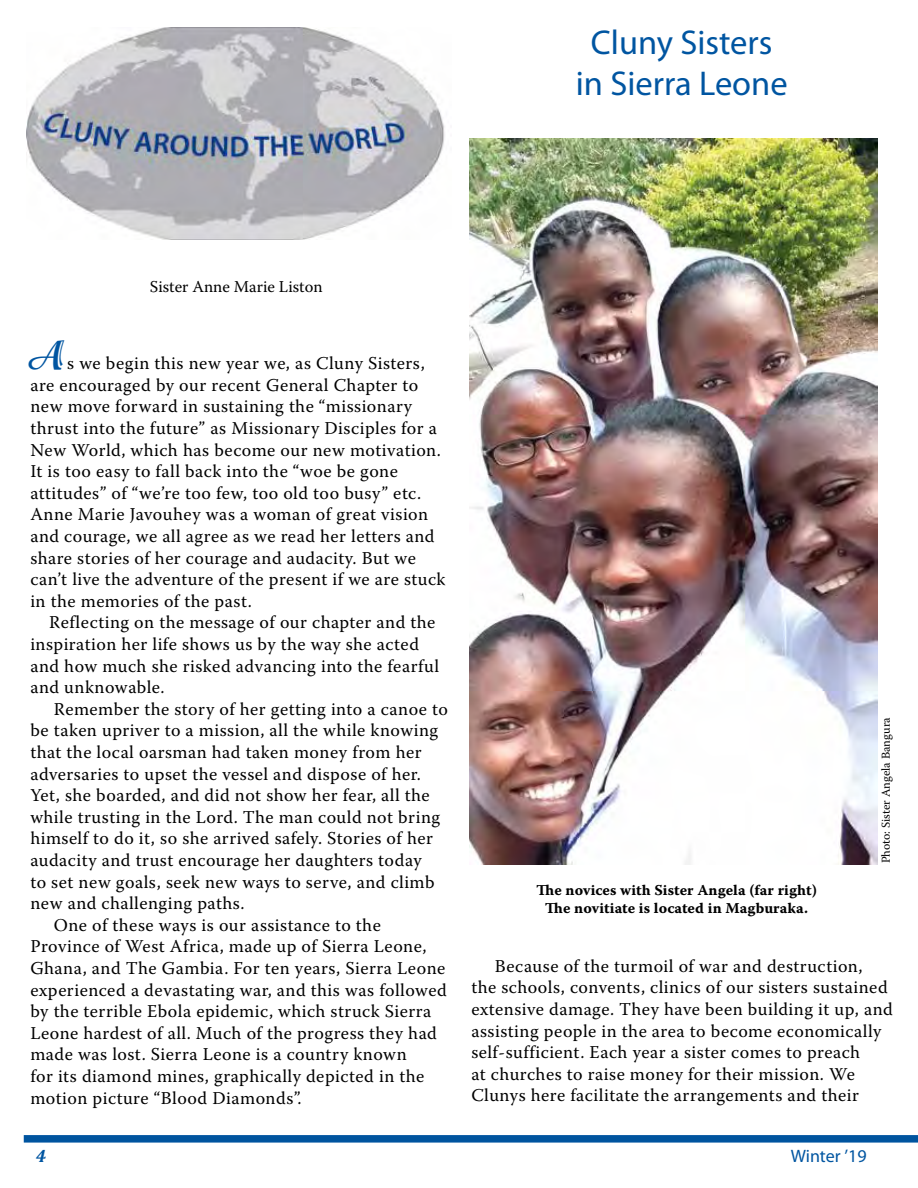
<style>
.page{position:relative;width:918px;height:1188px;background:#fff}
.page>*{position:absolute;margin:0;border:0;box-sizing:border-box;transform-origin:0 0}
.t1{font:700 45px "Isadora";color:#0055a1}
.t2{font:34.5px/41.4px "Myriad Pro";color:#0055a1;text-align:center}
.t3{font:18px/21.6px "Warnock Pro";letter-spacing:.025em;color:#000}
.t4{font:18px "Myriad Pro";color:#0055a1}
.t5{font:italic 700 18px "Cambria";color:#0055a1}
.t6{font:16.5px "Warnock Pro";color:#000}
.t7{font:15px/18px "Warnock Pro Bold Capt";letter-spacing:.005em;color:#000;text-align:center}
.t8{font:12px "Warnock Pro";color:#000}
</style>
<div class="page">
<svg style="left:24px;top:1135px;width:894px;height:8px;background:#0f5ea4"></svg>
<img style="left:27px;top:27px;width:418px;height:212px">
<img style="left:469px;top:138px;width:409px;height:726px">
<h2 class="t2" style="left:576px;top:21px;width:213px">Cluny Sisters in Sierra Leone</h2>
<p class="t6" style="left:150px;top:277px;width:174px">Sister Anne Marie Liston</p>
<h1 class="t1" style="left:30px;top:329px;width:37px">A</h1>
<p class="t3" style="left:30px;top:352px;width:417px;text-indent:37px">s we begin this new year we, as Cluny Sisters, are encouraged by our recent General Chapter to new move forward in sustaining the “missionary thrust into the future” as Missionary Disciples for a New World, which has become our new motivation.<br>It is too easy to fall back into the “woe be gone attitudes” of “we’re too few, too old too busy” etc.<br>Anne Marie Javouhey was a woman of great vision and courage, we all agree as we read her letters and share stories of her courage and audacity. But we can’t live the adventure of the present if we are stuck in the memories of the past.</p>
<p class="t3" style="left:30px;top:611px;width:410px;text-indent:19px">Reflecting on the message of our chapter and the inspiration her life shows us by the way she acted and how much she risked advancing into the fearful and unknowable.</p>
<p class="t3" style="left:54px;top:698px;width:396px">Remember the story of her getting into a canoe to</p>
<p class="t3" style="left:30px;top:719px;width:409px">be taken upriver to a mission, all the while knowing</p>
<p class="t3" style="left:30px;top:741px;width:393px">that the local oarsman had taken money from her</p>
<p class="t3" style="left:30px;top:763px;width:392px">adversaries to upset the vessel and dispose of her.</p>
<p class="t3" style="left:30px;top:784px;width:401px">Yet, she boarded, and did not show her fear, all the</p>
<p class="t3" style="left:30px;top:806px;width:411px">while trusting in the Lord. The man could not bring</p>
<p class="t3" style="left:30px;top:827px;width:404px">himself to do it, so she arrived safely. Stories of her</p>
<p class="t3" style="left:30px;top:849px;width:393px">audacity and trust encourage her daughters today</p>
<p class="t3" style="left:30px;top:871px;width:406px">to set new goals, seek new ways to serve, and climb</p>
<p class="t3" style="left:30px;top:892px;width:216px">new and challenging paths.</p>
<p class="t3" style="left:54px;top:914px;width:329px">One of these ways is our assistance to the</p>
<p class="t3" style="left:30px;top:935px;width:398px">Province of West Africa, made up of Sierra Leone,</p>
<p class="t3" style="left:30px;top:957px;width:417px">Ghana, and The Gambia. For ten years, Sierra Leone</p>
<p class="t3" style="left:30px;top:979px;width:418px">experienced a devastating war, and this was followed</p>
<p class="t3" style="left:30px;top:1000px;width:403px">by the terrible Ebola epidemic, which struck Sierra</p>
<p class="t3" style="left:30px;top:1022px;width:408px">Leone hardest of all. Much of the progress they had</p>
<p class="t3" style="left:30px;top:1043px;width:378px">made was lost. Sierra Leone is a country known</p>
<p class="t3" style="left:30px;top:1065px;width:396px">for its diamond mines, graphically depicted in the</p>
<p class="t3" style="left:30px;top:1087px;width:273px">motion picture “Blood Diamonds”.</p>
<p class="t7" style="left:536px;top:881px;width:282px">The novices with Sister Angela (far right)<br>The novitiate is located in Magburaka.</p>
<p class="t8" style="left:879px;top:863px;width:148px;rotate:-90deg">Photo: Sister Angela Bangura</p>
<p class="t3" style="left:471px;top:955px;width:423px;text-indent:23px">Because of the turmoil of war and destruction,<br>the schools, convents, clinics of our sisters sustained extensive damage. They have been building it up, and assisting people in the area to become economically self-sufficient. Each year a sister comes to preach<br>at churches to raise money for their mission. We Clunys here facilitate the arrangements and their</p>
<p class="t5" style="left:36px;top:1145px;width:12px">4</p>
<p class="t4" style="left:791px;top:1145px;width:77px">Winter ’19</p>
</div>
